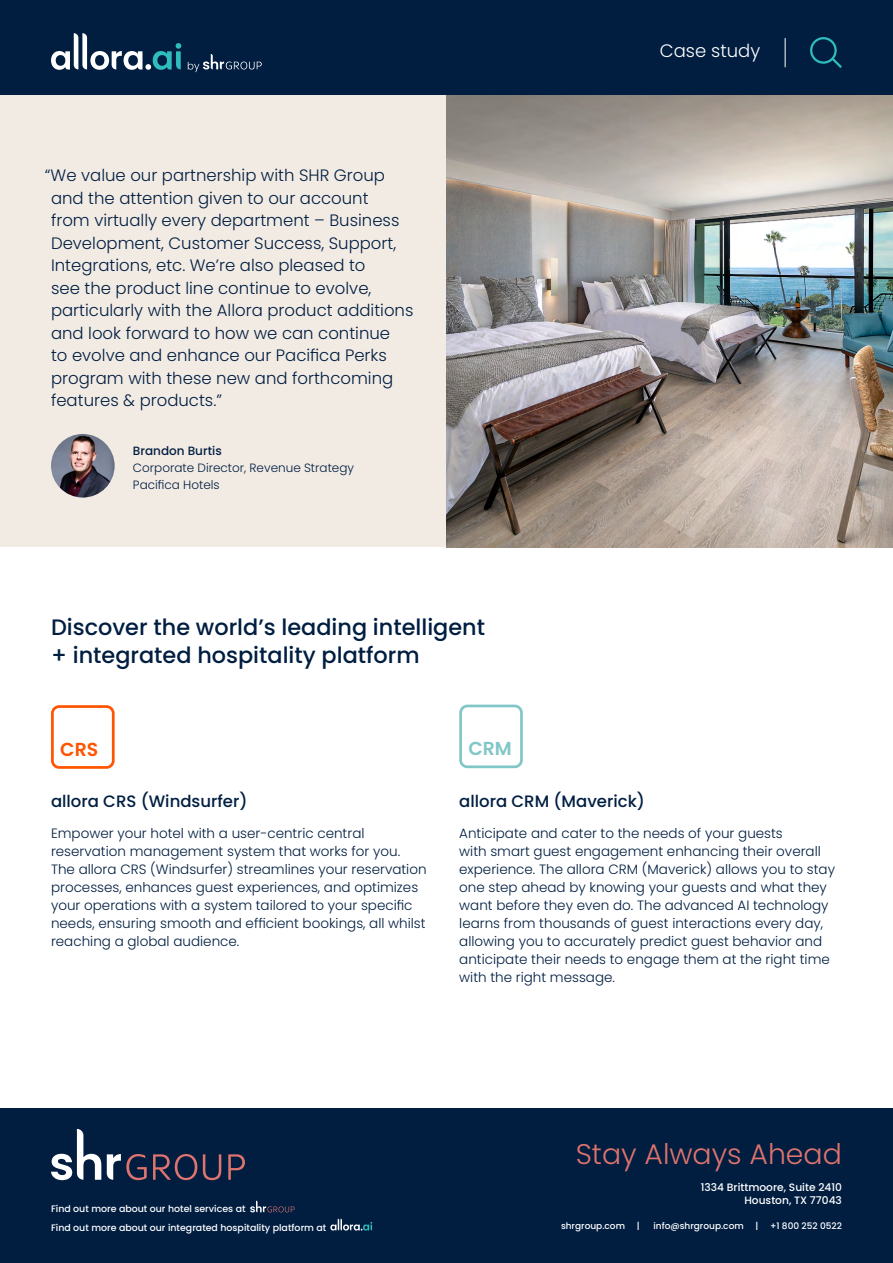
<style>
.page{position:relative;width:893px;height:1263px;background:#fff}
.page>*{position:absolute;margin:0;border:0;box-sizing:border-box;transform-origin:0 0}
.t1{font:300 28.35px "Poppins";color:#df736d}
.t2{font:500 22.35px/28.5px "Poppins";color:#011e41}
.t3{font:600 18.75px "Poppins";color:#ff5400}
.t4{font:600 18.75px "Poppins";color:#82c7c7}
.t5{font:300 18px "Poppins";color:#fff}
.t6{font:300 16.5px/22.5px "Poppins";color:#011e41}
.t7{font:500 16.5px "Poppins";color:#011e41}
.t8{font:300 13.5px/18px "Poppins";color:#011e41}
.t9{font:300 12px/17.4px "Poppins";color:#011e41}
.t10{font:500 12px "Poppins";color:#011e41}
.t11{font:500 10.65px/12.8px "Poppins";color:#fff;text-align:right}
.t12{font:500 9.45px/18.1px "Poppins";color:#fff}
.t13{font:500 9px "Poppins";color:#fff}
</style>
<div class="page">
<div style="left:0;top:0;width:893px;height:96px;background:#011e41"></div>
<svg style="left:785px;top:38px;width:1px;height:29px"></svg>
<svg style="left:51px;top:33px;width:130px;height:37px"></svg>
<svg style="left:188px;top:54px;width:74px;height:18px"></svg>
<div style="left:810px;top:37px;width:27px;height:27px;border:2px solid #2fbdbd;border-radius:50%"></div>
<svg style="left:829px;top:55px;width:13px;height:13px"></svg>
<div style="left:0;top:96px;width:446px;height:451px;background:#f2ebe4"></div>
<img style="left:446px;top:96px;width:447px;height:451px">
<div style="left:51px;top:705px;width:64px;height:64px;border:3px solid #ff5400;border-radius:7px"></div>
<div style="left:459px;top:705px;width:64px;height:63px;border:3px solid #82c7c7;border-radius:7px"></div>
<div style="left:0;top:1108px;width:893px;height:155px;background:#011e41"></div>
<svg style="left:51px;top:1129px;width:50px;height:51px"></svg>
<svg style="left:107px;top:1154px;width:138px;height:26px"></svg>
<img style="left:51px;top:434px;width:64px;height:63px;border-radius:32px">
<svg style="left:250px;top:1201px;width:45px;height:11px"></svg>
<svg style="left:330px;top:1219px;width:42px;height:11px"></svg>
<p class="t6" style="left:51px;top:164px;width:364px;text-indent:-6px">“We value our partnership with SHR Group and the attention given to our account<br>from virtually every department – Business Development, Customer Success, Support, Integrations, etc. We’re also pleased to<br>see the product line continue to evolve, particularly with the Allora product additions and look forward to how we can continue<br>to evolve and enhance our Pacifica Perks program with these new and forthcoming features &amp; products.”</p>
<p class="t10" style="left:133px;top:443px;width:90px">Brandon Burtis</p>
<p class="t9" style="left:133px;top:459px;width:223px">Corporate Director, Revenue Strategy<br>Pacifica Hotels</p>
<h2 class="t2" style="left:51px;top:613px;width:435px">Discover the world’s leading intelligent + integrated hospitality platform</h2>
<h3 class="t5" style="left:660px;top:40px;width:102px">Case study</h3>
<h3 class="t3" style="left:60px;top:738px;width:39px">CRS</h3>
<h3 class="t4" style="left:468px;top:737px;width:45px">CRM</h3>
<p class="t7" style="left:51px;top:792px;width:198px">allora CRS (Windsurfer)</p>
<p class="t8" style="left:51px;top:824px;width:377px">Empower your hotel with a user-centric central reservation management system that works for you.<br>The allora CRS (Windsurfer) streamlines your reservation processes, enhances guest experiences, and optimizes your operations with a system tailored to your specific needs, ensuring smooth and efficient bookings, all whilst reaching a global audience.</p>
<p class="t7" style="left:459px;top:792px;width:187px">allora CRM (Maverick)</p>
<p class="t8" style="left:459px;top:824px;width:377px">Anticipate and cater to the needs of your guests<br>with smart guest engagement enhancing their overall experience. The allora CRM (Maverick) allows you to stay one step ahead by knowing your guests and what they want before they even do. The advanced AI technology learns from thousands of guest interactions every day, allowing you to accurately predict guest behavior and anticipate their needs to engage them at the right time with the right message.</p>
<p class="t12" style="left:51px;top:1200px;width:277px">Find out more about our hotel services at<br>Find out more about our integrated hospitality platform at</p>
<h1 class="t1" style="left:576px;top:1137px;width:268px">Stay Always Ahead</h1>
<p class="t11" style="left:701px;top:1181px;width:143px">1334 Brittmoore, Suite 2410<br>Houston, TX 77043</p>
<p class="t13" style="left:561px;top:1220px;width:66px">shrgroup.com</p>
<p class="t13" style="left:637px;top:1220px;width:4px">|</p>
<p class="t13" style="left:654px;top:1220px;width:92px">info@shrgroup.com</p>
<p class="t13" style="left:755px;top:1220px;width:4px">|</p>
<p class="t13" style="left:770px;top:1220px;width:73px">+1 800 252 0522</p>
</div>
